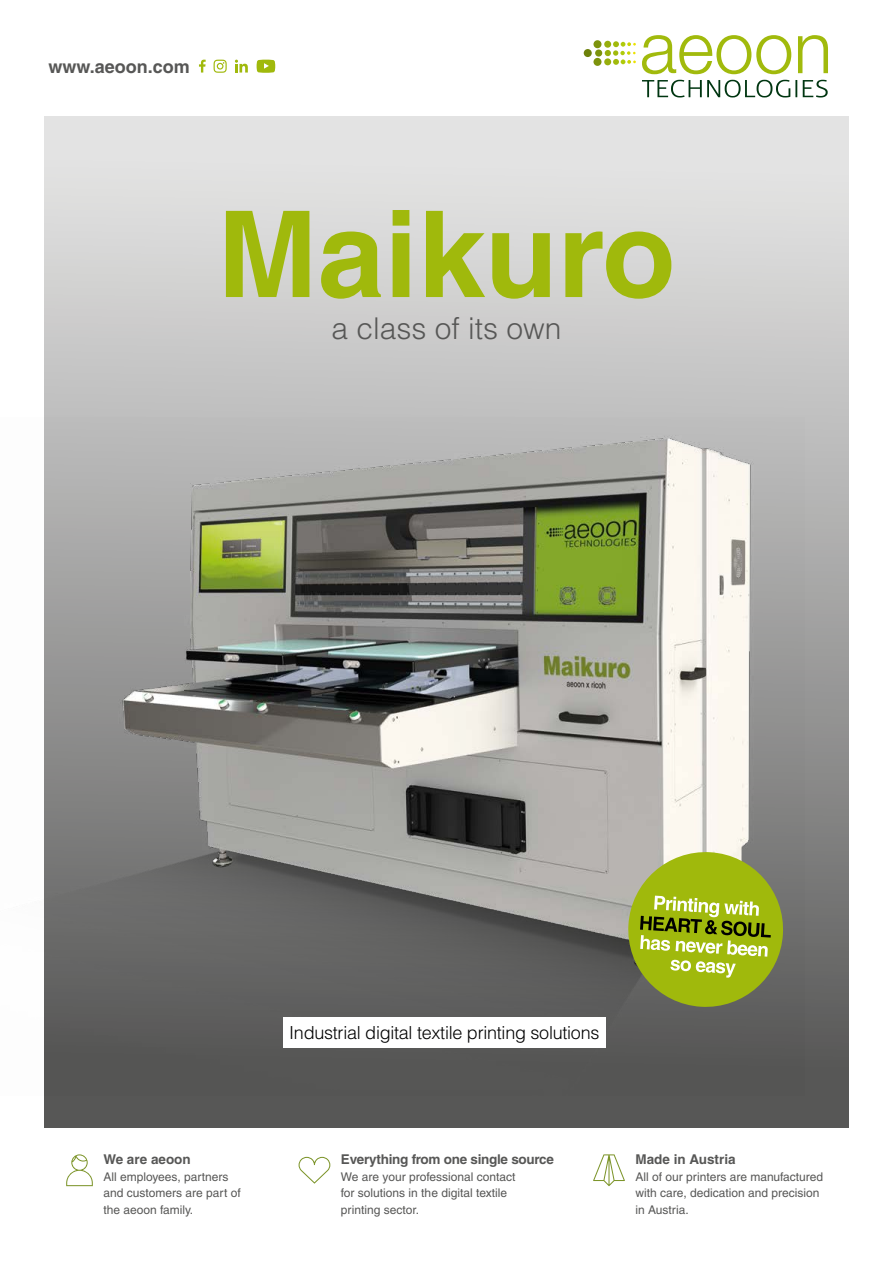
<style>
.page{position:relative;width:893px;height:1263px;background:#fff}
.page>*{position:absolute;margin:0;border:0;box-sizing:border-box;transform-origin:0 0}
.t1{font:700 120px "Helvetica LT Pro";color:#a0b90c}
.t2{font:300 30px "Helvetica LT Pro";color:#575756}
.t3{font:300 18px "Helvetica LT Pro";letter-spacing:-.015em;color:#000}
.t4{font:700 18px "Helvetica LT Pro";color:#575756}
.t5{font:700 13.5px "Helvetica LT Pro";letter-spacing:-.02em;color:#575756}
.t6{font:700 13.5px "Helvetica LT Pro";color:#575756}
.t7{font:12px/16.5px "Helvetica LT Pro";color:#575756}
</style>
<div class="page">
<div style="left:45px;top:117px;width:803px;height:1011px;background:linear-gradient(to bottom,#ececec,#535352)"></div>
<img style="left:44px;top:418px;width:761px;height:678px">
<div style="left:593px;top:40px;width:8px;height:8px;background:#7d930c;border-radius:50%"></div>
<div style="left:584px;top:49px;width:8px;height:8px;background:#6d810a;border-radius:50%"></div>
<div style="left:595px;top:49px;width:7px;height:8px;background:#7d930c;border-radius:50%"></div>
<div style="left:593px;top:58px;width:8px;height:8px;background:#7d930c;border-radius:50%"></div>
<svg style="left:605px;top:41px;width:31px;height:24px"></svg>
<svg style="left:642px;top:35px;width:149px;height:39px"></svg>
<svg style="left:798px;top:35px;width:30px;height:38px"></svg>
<svg style="left:642px;top:80px;width:155px;height:17px"></svg>
<svg style="left:803px;top:80px;width:25px;height:17px"></svg>
<svg style="left:66px;top:1154px;width:27px;height:32px"></svg>
<svg style="left:593px;top:1154px;width:32px;height:32px"></svg>
<svg style="left:299px;top:1157px;width:31px;height:27px"></svg>
<svg style="left:257px;top:60px;width:18px;height:13px"></svg>
<svg style="left:214px;top:60px;width:13px;height:13px"></svg>
<svg style="left:199px;top:60px;width:7px;height:13px"></svg>
<svg style="left:235px;top:60px;width:13px;height:13px"></svg>
<svg style="left:626px;top:850px;width:159px;height:159px"></svg>
<div style="left:283px;top:1017px;width:323px;height:30px;background:#fff"></div>
<h3 class="t4" style="left:48px;top:55px;width:143px">www.aeoon.com</h3>
<h1 class="t1" style="left:218px;top:182px;width:459px">Maikuro</h1>
<h2 class="t2" style="left:331px;top:310px;width:232px">a class of its own</h2>
<h3 class="t3" style="left:289px;top:1022px;width:312px">Industrial digital textile printing solutions</h3>
<p class="t6" style="left:103px;top:1151px;width:89px">We are aeoon</p>
<p class="t7" style="left:103px;top:1168px;width:139px">All employees, partners and customers are part of the aeoon family.</p>
<p class="t5" style="left:341px;top:1151px;width:215px">Everything from one single source</p>
<p class="t7" style="left:341px;top:1168px;width:176px">We are your professional contact for solutions in the digital textile printing sector.</p>
<p class="t6" style="left:635px;top:1151px;width:102px">Made in Austria</p>
<p class="t7" style="left:635px;top:1168px;width:189px">All of our printers are manufactured with care, dedication and precision in Austria.</p>
</div>
